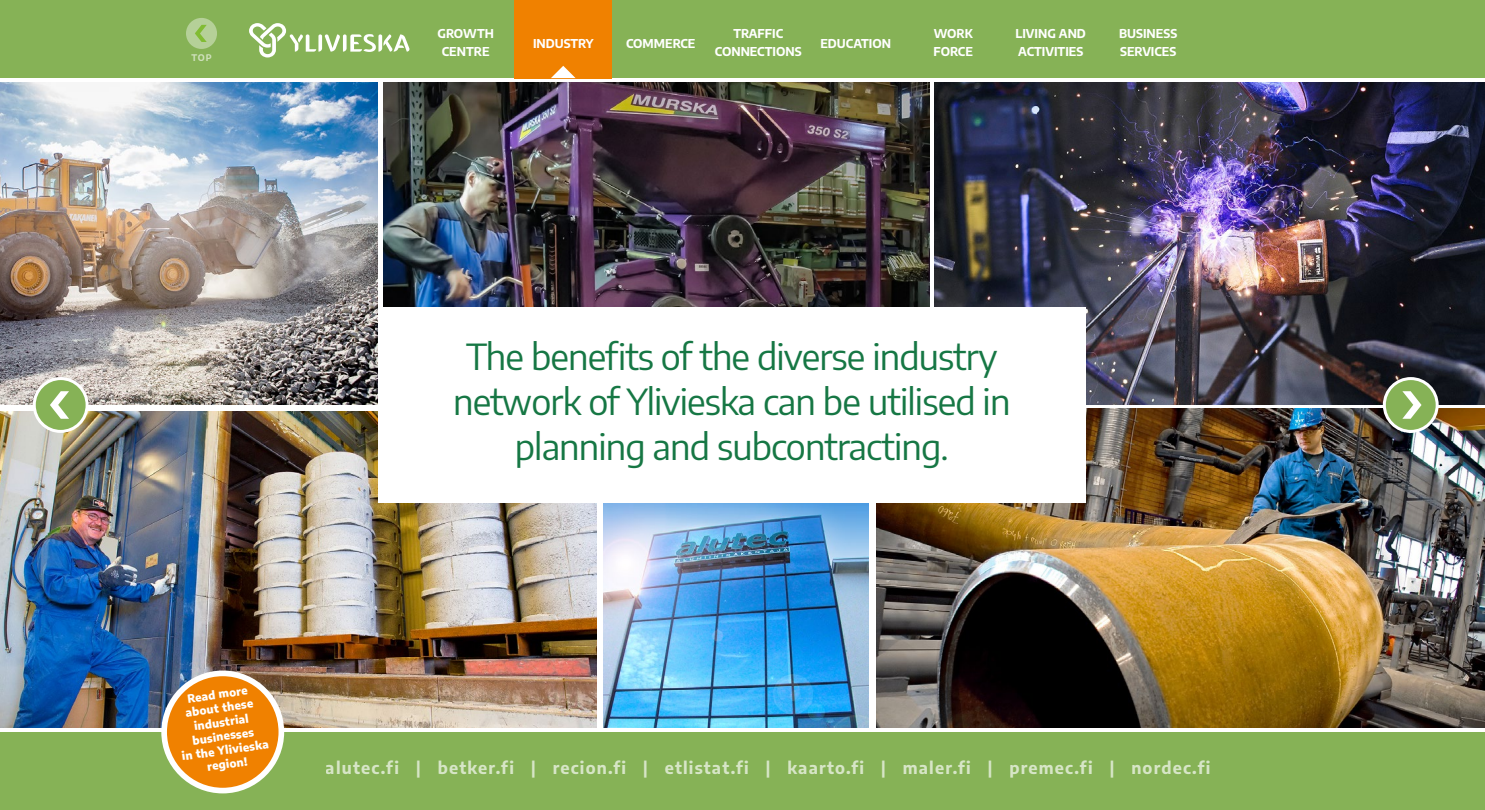
<style>
.page{position:relative;width:1485px;height:810px;background:#fff}
.page>*{position:absolute;margin:0;border:0;box-sizing:border-box;transform-origin:0 0}
.t1{font:36px/45px "Encode Sans";letter-spacing:-.025em;color:#167744;text-align:center}
.t2{font:700 16.5px "Encode Sans";letter-spacing:.07em;color:#fff}
.t3{font:700 12px/18px "Encode Sans";color:#fff}
.t4{font:800 11.25px/14.1px "Encode Sans";color:#fff;text-align:center}
.t5{font:700 9px "Encode Sans";color:#fff}
</style>
<div class="page">
<div style="left:0;top:0;width:1485px;height:78px;background:#86b256"></div>
<svg style="left:249px;top:23px;width:161px;height:35px"></svg>
<div style="left:186px;top:18px;width:31px;height:31px;background:#b5d098;border-radius:50%"></div>
<svg style="left:195px;top:25px;width:12px;height:17px"></svg>
<img style="left:876px;top:409px;width:609px;height:319px">
<img style="left:0;top:411px;width:597px;height:317px">
<img style="left:604px;top:503px;width:264px;height:225px">
<div style="left:514px;top:0;width:98px;height:78px;background:#f08100"></div>
<div style="left:0;top:732px;width:1485px;height:78px;background:#86b256"></div>
<img style="left:383px;top:82px;width:546px;height:225px">
<img style="left:934px;top:82px;width:551px;height:323px">
<img style="left:0;top:82px;width:378px;height:323px">
<svg style="left:551px;top:66px;width:25px;height:12px"></svg>
<div style="left:164px;top:673px;width:117px;height:118px;background:#f08100;border-radius:50%"></div>
<div style="left:161px;top:671px;width:123px;height:122px;border:6px solid #fff;border-radius:50%"></div>
<div style="left:1384px;top:379px;width:53px;height:52px;background:#86b256;border-radius:50%"></div>
<div style="left:1383px;top:377px;width:56px;height:56px;border:3px solid #fff;border-radius:50%"></div>
<svg style="left:1402px;top:391px;width:20px;height:28px"></svg>
<div style="left:34px;top:379px;width:53px;height:52px;background:#86b256;border-radius:50%"></div>
<div style="left:33px;top:377px;width:56px;height:56px;border:3px solid #fff;border-radius:50%"></div>
<svg style="left:50px;top:391px;width:19px;height:28px"></svg>
<div style="left:378px;top:307px;width:708px;height:196px;background:#fff"></div>
<p class="t5" style="left:191px;top:51px;width:22px">TOP</p>
<p class="t3" style="left:438px;top:24px;width:58px;text-align:center">GROWTH<br>CENTRE</p>
<p class="t3" style="left:626px;top:33px;width:71px">COMMERCE</p>
<p class="t3" style="left:715px;top:24px;width:88px;text-align:center">TRAFFIC<br>CONNECTIONS</p>
<p class="t3" style="left:820px;top:33px;width:72px">EDUCATION</p>
<p class="t3" style="left:1016px;top:24px;width:72px">LIVING AND<br>ACTIVITIES</p>
<p class="t3" style="left:934px;top:24px;width:41px">WORK<br>FORCE</p>
<p class="t3" style="left:1119px;top:24px;width:60px">BUSINESS<br>SERVICES</p>
<p class="t3" style="left:533px;top:33px;width:62px">INDUSTRY</p>
<h1 class="t1" style="left:453px;top:332px;width:559px">The benefits of the diverse industry network of Ylivieska can be utilised in planning and subcontracting.</h1>
<p class="t4" style="left:173px;top:692px;width:89px;rotate:-8deg">Read more about these industrial businesses<br>in the Ylivieska region!</p>
<h2 class="t2" style="left:326px;top:755px;width:886px">alutec.fi | betker.fi | recion.fi | etlistat.fi | kaarto.fi | maler.fi | premec.fi | nordec.fi</h2>
</div>
